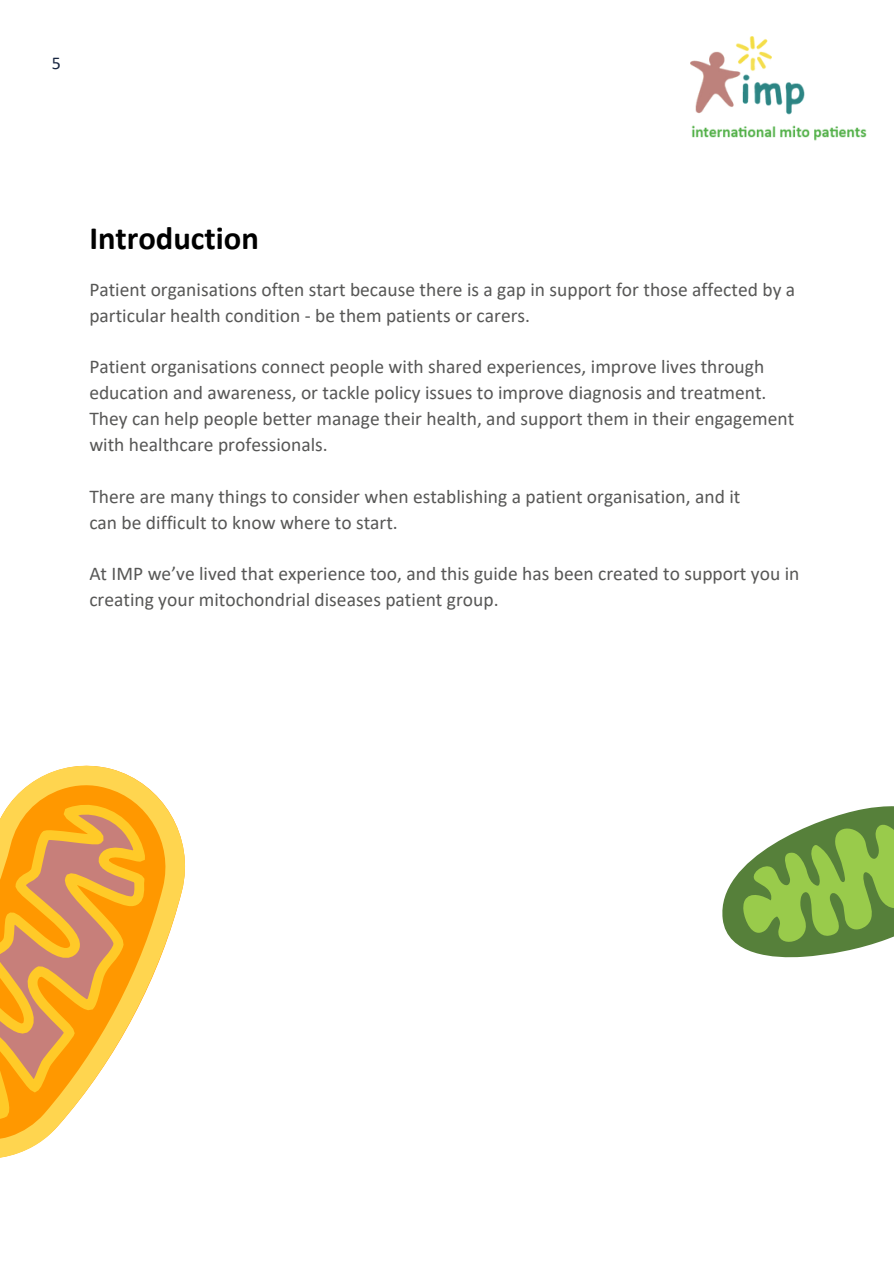
<style>
.page{position:relative;width:894px;height:1264px;background:#fff}
.page>*{position:absolute;margin:0;border:0;box-sizing:border-box;transform-origin:0 0}
.t1{font:700 32.55px "Calibri";color:#000}
.t2{font:19.5px/25.8px "Calibri";color:#575756}
.t3{font:18px "Calibri";color:#172540}
</style>
<div class="page">
<img style="left:690px;top:37px;width:176px;height:104px">
<svg style="left:0;top:765px;width:140px;height:393px"></svg>
<svg style="left:0;top:782px;width:185px;height:359px"></svg>
<svg style="left:722px;top:806px;width:171px;height:152px"></svg>
<p class="t3" style="left:52px;top:55px;width:11px">5</p>
<p class="t1" style="left:89px;top:225px;width:171px">Introduction</p>
<p class="t2" style="left:89px;top:278px;width:707px">Patient organisations often start because there is a gap in support for those affected by a particular health condition - be them patients or carers.</p>
<h1 class="t2" style="left:89px;top:355px;width:706px">Patient organisations connect people with shared experiences, improve lives through education and awareness, or tackle policy issues to improve diagnosis and treatment.<br>They can help people better manage their health, and support them in their engagement with healthcare professionals.</h1>
<p class="t2" style="left:89px;top:485px;width:652px">There are many things to consider when establishing a patient organisation, and it</p>
<p class="t2" style="left:89px;top:511px;width:310px">can be difficult to know where to start.</p>
<p class="t2" style="left:89px;top:562px;width:711px">At IMP we’ve lived that experience too, and this guide has been created to support you in creating your mitochondrial diseases patient group.</p>
</div>
